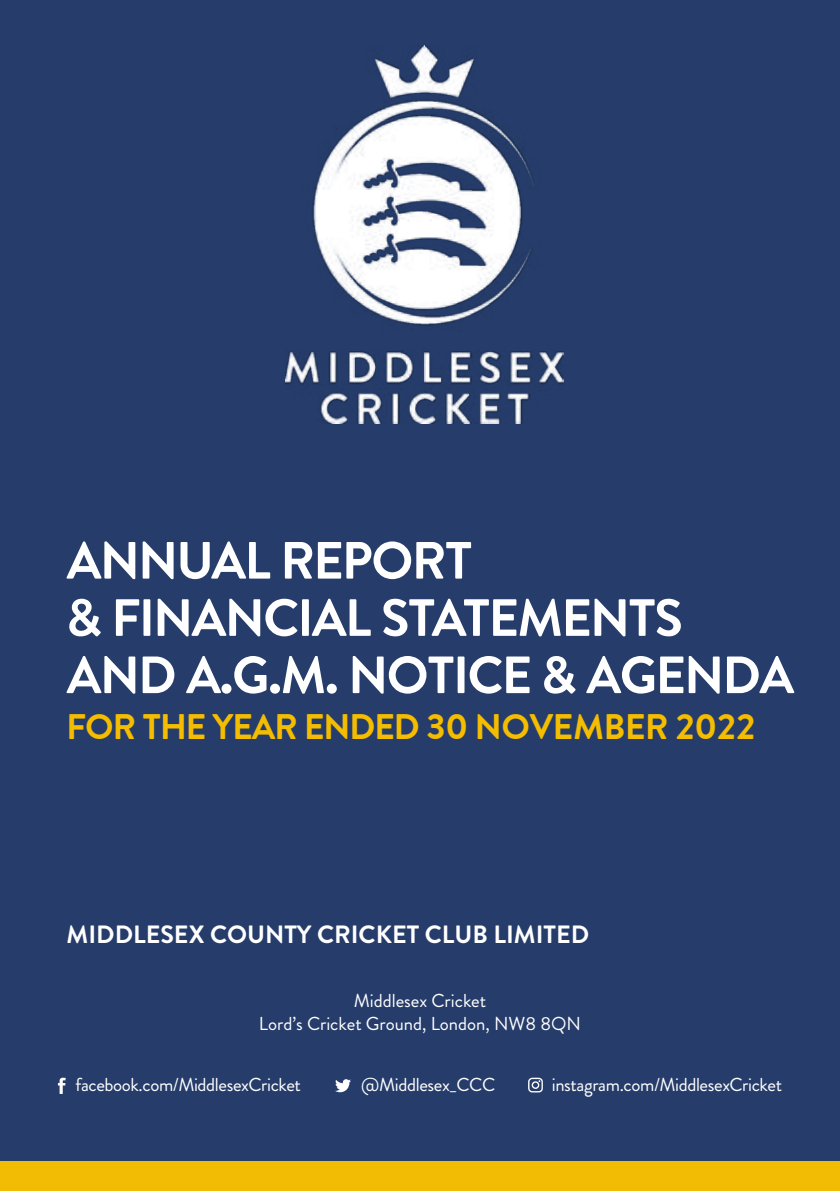
<style>
.page{position:relative;width:840px;height:1191px;background:#fff}
.page>*{position:absolute;margin:0;border:0;box-sizing:border-box;transform-origin:0 0}
.t1{font:700 52.2px/57.2px "Brandon Text Office";letter-spacing:-.03em;color:#fff}
.t2{font:700 35.4px "Brandon Text Office";letter-spacing:-.03em;color:#f5bd00}
.t3{font:700 25px "Brandon Grotesque";color:#fff}
.t4{font:18.8px "Brandon Grotesque";letter-spacing:-.02em;color:#fff}
.t5{font:18.8px/22.4px "Brandon Grotesque";color:#fff;text-align:center}
.s1{font-style:inherit}
</style>
<div class="page">
<div style="left:0;top:0;width:839px;height:1161px;background:#263d6b"></div>
<svg style="left:335px;top:1079px;width:16px;height:13px"></svg>
<svg style="left:58px;top:1077px;width:8px;height:17px"></svg>
<svg style="left:528px;top:1077px;width:14px;height:15px"></svg>
<img style="left:285px;top:45px;width:278px;height:378px">
<div style="left:0;top:1161px;width:839px;height:30px;background:#f1bc03"></div>
<h1 class="t1" style="left:66px;top:531px;width:728px">ANNUAL REPORT<br>&amp; FINANCIAL STATEMENTS<br>AND A.G.M. NOTICE &amp; AGENDA</h1>
<h2 class="t2" style="left:66px;top:701px;width:690px">FOR THE YEAR ENDED 30 NOVEMBER 202<span class="s1">2</span></h2>
<h3 class="t3" style="left:66px;top:916px;width:524px">MIDDLESEX COUNTY CRICKET CLUB LIMITED</h3>
<p class="t5" style="left:259px;top:989px;width:323px">Middlesex Cricket<br>Lord’s Cricket Ground, London, NW8 8QN</p>
<p class="t4" style="left:75px;top:1071px;width:227px">facebook.com/MiddlesexCricket</p>
<p class="t4" style="left:361px;top:1071px;width:135px">@Middlesex_CCC</p>
<p class="t4" style="left:551px;top:1071px;width:232px">instagram.com/MiddlesexCricket</p>
</div>
